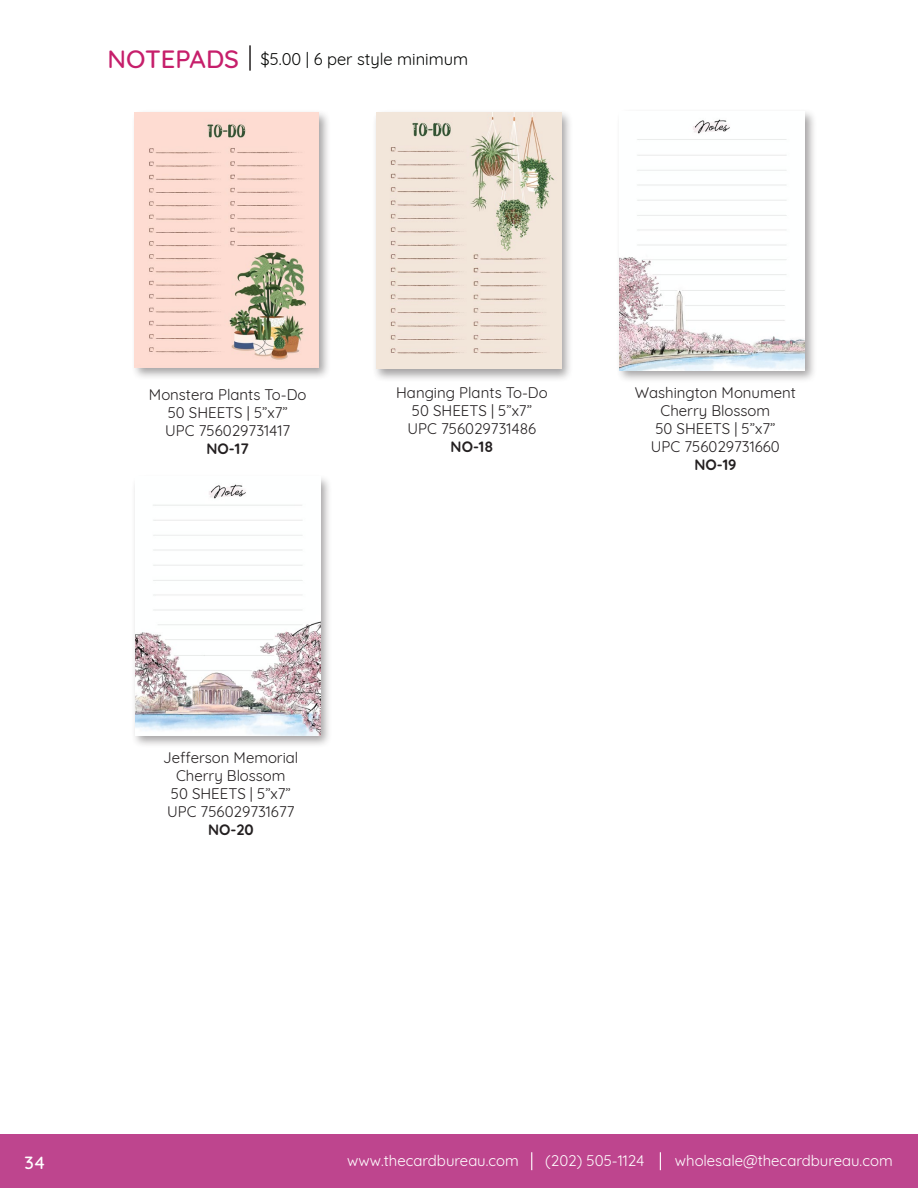
<style>
.page{position:relative;width:918px;height:1188px;background:#fff}
.page>*{position:absolute;margin:0;border:0;box-sizing:border-box;transform-origin:0 0}
.t1{font:500 25.5px "Quicksand";color:#c61f6b}
.t2{font:500 18px "Quicksand";color:#fff}
.t3{font:16.5px "Quicksand";color:#040503}
.t4{font:15px/18px "Quicksand";color:#231f20;text-align:center}
.t5{font:15px "Quicksand";color:#fff}
.t6{font:700 15px "Quicksand";color:#231f20}
</style>
<div class="page">
<div style="left:0;top:1134px;width:918px;height:54px;background:#be458e"></div>
<svg style="left:531px;top:1152px;width:1px;height:18px"></svg>
<svg style="left:660px;top:1152px;width:1px;height:18px"></svg>
<div style="left:131px;top:109px;width:200px;height:272px;background:#231f20;opacity:.41"></div>
<img style="left:135px;top:112px;width:183px;height:256px">
<div style="left:372px;top:109px;width:202px;height:274px;background:#231f20;opacity:.41"></div>
<img style="left:376px;top:112px;width:185px;height:257px">
<hr style="left:249px;top:45px;width:2px;height:26px;background:#231f20">
<div style="left:616px;top:109px;width:201px;height:275px;background:#231f20;opacity:.41"></div>
<img style="left:620px;top:112px;width:185px;height:258px">
<div style="left:131px;top:474px;width:202px;height:275px;background:#231f20;opacity:.41"></div>
<img style="left:135px;top:477px;width:185px;height:258px">
<p class="t1" style="left:108px;top:38px;width:133px">NOTEPADS</p>
<p class="t3" style="left:260px;top:46px;width:209px">$5.00 | 6 per style minimum</p>
<p class="t4" style="left:149px;top:384px;width:159px">Monstera Plants To-Do</p>
<p class="t4" style="left:168px;top:402px;width:122px">50 SHEETS | 5”x7”</p>
<p class="t4" style="left:165px;top:420px;width:126px">UPC 756029731417</p>
<p class="t6" style="left:207px;top:436px;width:44px">NO-17</p>
<p class="t4" style="left:396px;top:383px;width:153px">Hanging Plants To-Do</p>
<p class="t4" style="left:412px;top:401px;width:122px">50 SHEETS | 5”x7”</p>
<p class="t4" style="left:408px;top:419px;width:130px">UPC 756029731486</p>
<p class="t6" style="left:451px;top:435px;width:44px">NO-18</p>
<p class="t4" style="left:635px;top:382px;width:163px">Washington Monument<br>Cherry Blossom</p>
<p class="t4" style="left:655px;top:418px;width:122px">50 SHEETS | 5”x7”</p>
<p class="t4" style="left:651px;top:436px;width:130px">UPC 756029731660</p>
<p class="t6" style="left:694px;top:452px;width:44px">NO-19</p>
<p class="t4" style="left:163px;top:747px;width:137px">Jefferson Memorial</p>
<p class="t4" style="left:176px;top:765px;width:111px">Cherry Blossom</p>
<p class="t4" style="left:171px;top:783px;width:122px">50 SHEETS | 5”x7”</p>
<p class="t4" style="left:167px;top:801px;width:129px">UPC 756029731677</p>
<p class="t6" style="left:208px;top:817px;width:47px">NO-20</p>
<p class="t2" style="left:24px;top:1148px;width:22px">34</p>
<p class="t5" style="left:347px;top:1149px;width:173px">www.thecardbureau.com</p>
<p class="t5" style="left:545px;top:1149px;width:101px">(202) 505-1124</p>
<p class="t5" style="left:675px;top:1149px;width:219px">wholesale@thecardbureau.com</p>
</div>
